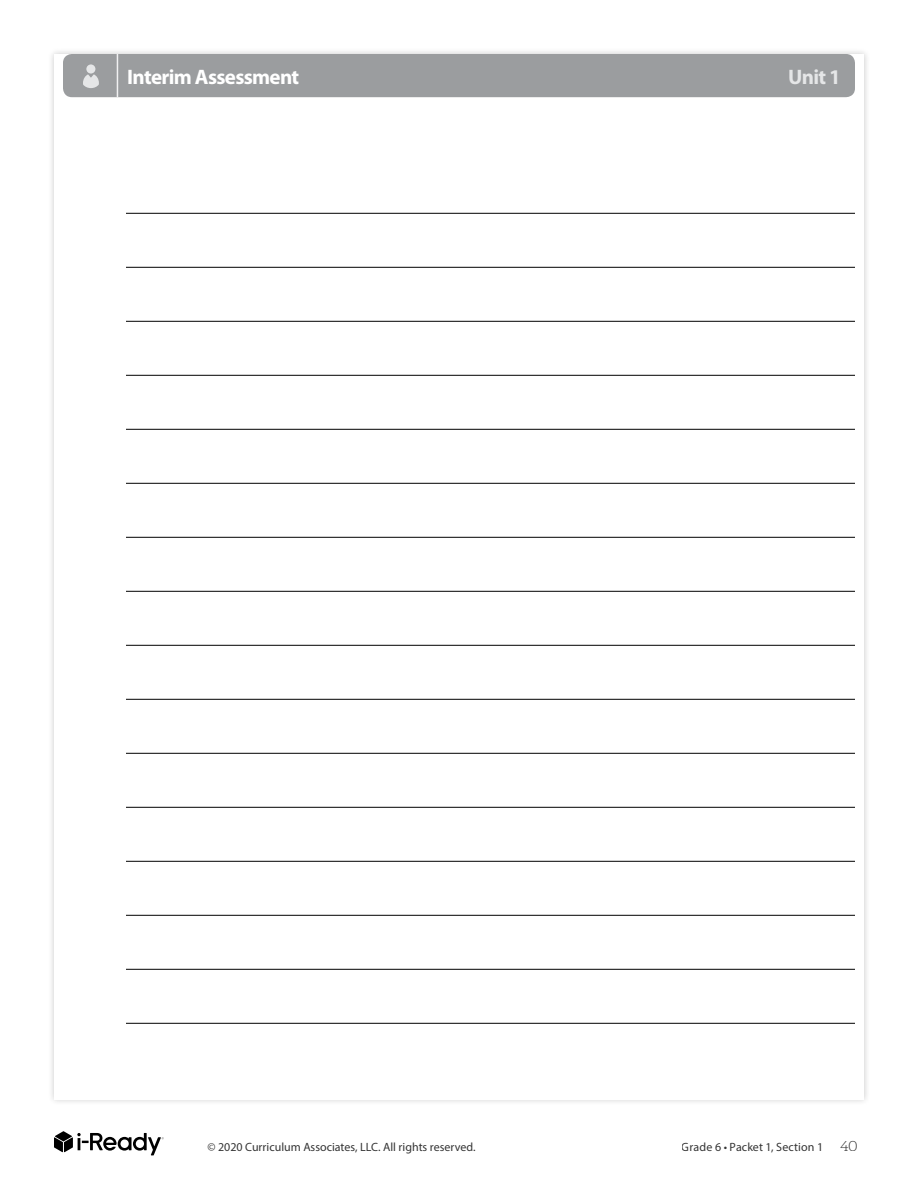
<style>
.page{position:relative;width:918px;height:1188px;background:#fff}
.page>*{position:absolute;margin:0;border:0;box-sizing:border-box;transform-origin:0 0}
.t1{font:700 21px "Myriad Pro";letter-spacing:-.035em;color:#fff}
.t2{font:700 21px "Myriad Pro";color:#e5e6e7}
.t3{font:12px "Myriad Pro";color:#000}
.s1{font-family:"Jubilat";font-weight:300;font-size:15px}
</style>
<div class="page">
<svg style="left:54px;top:1131px;width:110px;height:24px"></svg>
<div style="left:48px;top:48px;width:823px;height:1058px;background:#f3f3f3"></div>
<div style="left:54px;top:54px;width:810px;height:1046px;background:#fff"></div>
<div style="left:63px;top:54px;width:792px;height:43px;background:#9b9d9f;border-radius:9px"></div>
<hr style="left:117px;top:54px;width:1px;height:44px;background:#f0f0f1">
<div style="left:86px;top:64px;width:9px;height:10px;background:#e5e6e7;border-radius:50%"></div>
<svg style="left:83px;top:74px;width:16px;height:14px"></svg>
<hr style="left:126px;top:213px;width:729px;height:1px;background:#000">
<hr style="left:126px;top:267px;width:729px;height:1px;background:#000">
<hr style="left:126px;top:321px;width:729px;height:1px;background:#000">
<hr style="left:126px;top:375px;width:729px;height:1px;background:#000">
<hr style="left:126px;top:429px;width:729px;height:1px;background:#000">
<hr style="left:126px;top:483px;width:729px;height:1px;background:#000">
<hr style="left:126px;top:537px;width:729px;height:1px;background:#000">
<hr style="left:126px;top:591px;width:729px;height:1px;background:#000">
<hr style="left:126px;top:645px;width:729px;height:1px;background:#000">
<hr style="left:126px;top:699px;width:729px;height:1px;background:#000">
<hr style="left:126px;top:753px;width:729px;height:1px;background:#000">
<hr style="left:126px;top:807px;width:729px;height:1px;background:#000">
<hr style="left:126px;top:861px;width:729px;height:1px;background:#000">
<hr style="left:126px;top:915px;width:729px;height:1px;background:#000">
<hr style="left:126px;top:969px;width:729px;height:1px;background:#000">
<hr style="left:126px;top:1023px;width:729px;height:1px;background:#000">
<h1 class="t1" style="left:127px;top:65px;width:174px">Interim Assessment</h1>
<h1 class="t2" style="left:788px;top:65px;width:54px">Unit 1</h1>
<p class="t3" style="left:207px;top:1139px;width:270px">© 2020 Curriculum Associates, LLC. All rights reserved.</p>
<p class="t3" style="left:682px;top:1139px;width:177px">Grade 6 • Packet 1, Section 1 <span class="s1">40</span></p>
</div>
